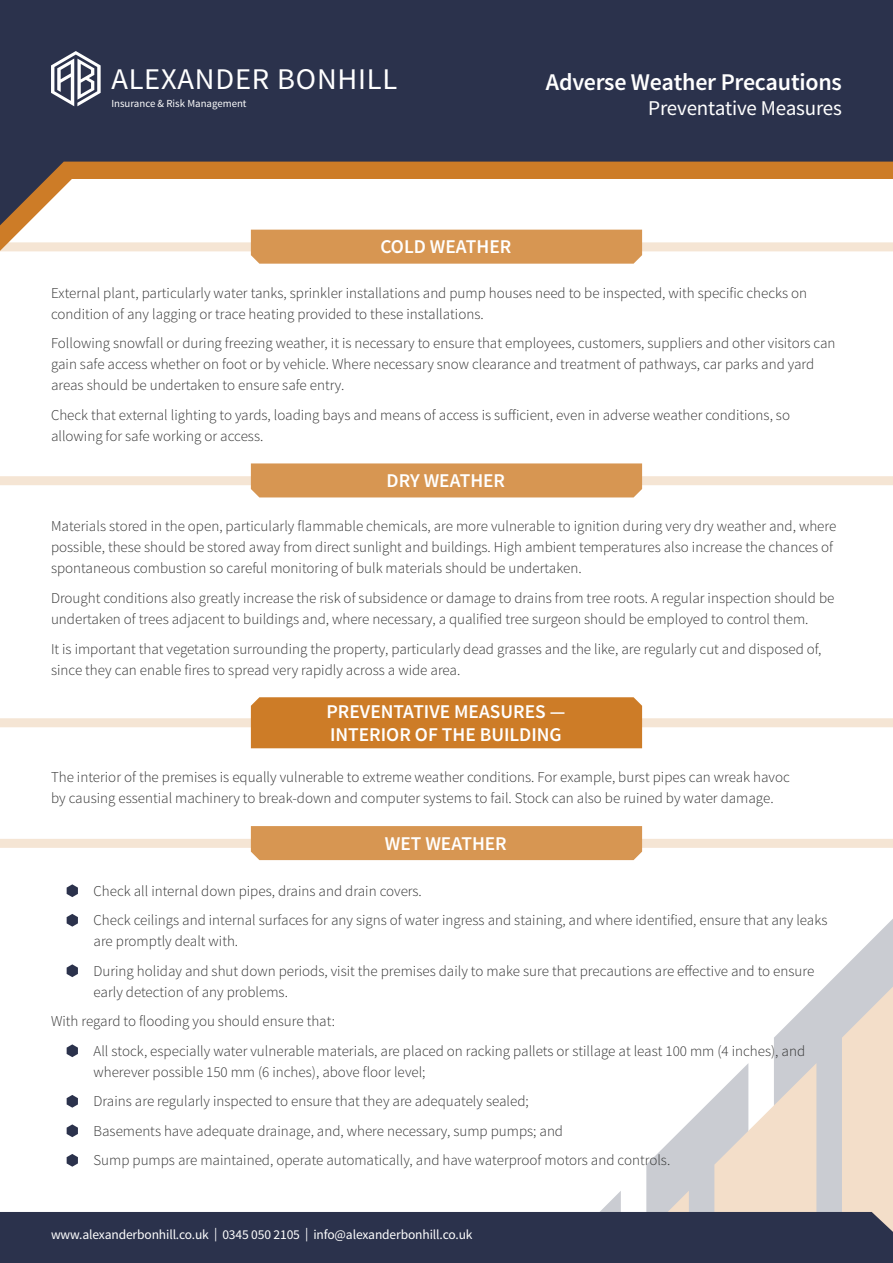
<style>
.page{position:relative;width:893px;height:1263px;background:#fff}
.page>*{position:absolute;margin:0;border:0;box-sizing:border-box;transform-origin:0 0}
.t1{font:30px "Source Sans Pro";letter-spacing:.025em;color:#fff}
.t2{font:600 24px "Source Sans Pro";letter-spacing:-.01em;color:#fff}
.t3{font:21px "Source Sans Pro";letter-spacing:-.01em;color:#fff}
.t4{font:600 19.5px/22.5px "Source Sans Pro";color:#fff}
.t5{font:300 15px/21px "Source Sans Pro";color:#333}
.t6{font:13.5px "Source Sans Pro";letter-spacing:-.01em;color:#fff}
.t7{font:10.8px "Source Sans Pro";color:#fff}
</style>
<div class="page">
<svg style="left:599px;top:1191px;width:22px;height:21px"></svg>
<svg style="left:646px;top:919px;width:247px;height:293px"></svg>
<svg style="left:67px;top:884px;width:11px;height:13px"></svg>
<svg style="left:67px;top:914px;width:11px;height:13px"></svg>
<svg style="left:67px;top:964px;width:11px;height:13px"></svg>
<svg style="left:67px;top:1044px;width:11px;height:13px"></svg>
<svg style="left:67px;top:1095px;width:11px;height:13px"></svg>
<svg style="left:67px;top:1124px;width:11px;height:13px"></svg>
<svg style="left:67px;top:1154px;width:11px;height:13px"></svg>
<div style="left:0;top:242px;width:893px;height:9px;background:#f5e5d4"></div>
<div style="left:251px;top:230px;width:391px;height:34px;background:#d79652"></div>
<div style="left:0;top:839px;width:893px;height:9px;background:#f5e5d4"></div>
<div style="left:251px;top:826px;width:391px;height:34px;background:#d79652"></div>
<div style="left:0;top:476px;width:893px;height:9px;background:#f5e5d4"></div>
<div style="left:251px;top:463px;width:391px;height:34px;background:#d79652"></div>
<div style="left:0;top:718px;width:893px;height:9px;background:#f5e5d4"></div>
<div style="left:251px;top:697px;width:391px;height:51px;background:#cd7c27"></div>
<svg style="left:0;top:225px;width:98px;height:26px"></svg>
<svg style="left:0;top:0;width:893px;height:225px;fill:#2b324c"></svg>
<svg style="left:51px;top:51px;width:50px;height:55px"></svg>
<div style="left:0;top:1212px;width:893px;height:51px;background:#2b324c"></div>
<h1 class="t1" style="left:111px;top:61px;width:287px">ALEXANDER BONHILL</h1>
<p class="t7" style="left:111px;top:96px;width:137px">Insurance &amp; Risk Management</p>
<h2 class="t2" style="left:546px;top:67px;width:297px">Adverse Weather Precautions</h2>
<h3 class="t3" style="left:648px;top:95px;width:195px">Preventative Measures</h3>
<h3 class="t4" style="left:380px;top:236px;width:132px">COLD WEATHER</h3>
<p class="t5" style="left:51px;top:282px;width:758px">External plant, particularly water tanks, sprinkler installations and pump houses need to be inspected, with specific checks on condition of any lagging or trace heating provided to these installations.</p>
<p class="t5" style="left:51px;top:333px;width:786px">Following snowfall or during freezing weather, it is necessary to ensure that employees, customers, suppliers and other visitors can gain safe access whether on foot or by vehicle. Where necessary snow clearance and treatment of pathways, car parks and yard areas should be undertaken to ensure safe entry.</p>
<p class="t5" style="left:51px;top:404px;width:740px">Check that external lighting to yards, loading bays and means of access is sufficient, even in adverse weather conditions, so allowing for safe working or access.</p>
<h3 class="t4" style="left:387px;top:470px;width:120px">DRY WEATHER</h3>
<p class="t5" style="left:51px;top:516px;width:787px">Materials stored in the open, particularly flammable chemicals, are more vulnerable to ignition during very dry weather and, where possible, these should be stored away from direct sunlight and buildings. High ambient temperatures also increase the chances of spontaneous combustion so careful monitoring of bulk materials should be undertaken.</p>
<p class="t5" style="left:51px;top:588px;width:785px">Drought conditions also greatly increase the risk of subsidence or damage to drains from tree roots. A regular inspection should be undertaken of trees adjacent to buildings and, where necessary, a qualified tree surgeon should be employed to control them.</p>
<p class="t5" style="left:51px;top:638px;width:772px">It is important that vegetation surrounding the property, particularly dead grasses and the like, are regularly cut and disposed of, since they can enable fires to spread very rapidly across a wide area.</p>
<h3 class="t4" style="left:326px;top:701px;width:240px">PREVENTATIVE MEASURES —<br>INTERIOR OF THE BUILDING</h3>
<p class="t5" style="left:51px;top:767px;width:740px">The interior of the premises is equally vulnerable to extreme weather conditions. For example, burst pipes can wreak havoc by causing essential machinery to break-down and computer systems to fail. Stock can also be ruined by water damage.</p>
<h3 class="t4" style="left:385px;top:832px;width:124px">WET WEATHER</h3>
<p class="t5" style="left:94px;top:876px;width:735px;line-height:29.5px">Check all internal down pipes, drains and drain covers.<br>Check ceilings and internal surfaces for any signs of water ingress and staining, and where identified, ensure that any leaks</p>
<p class="t5" style="left:94px;top:926px;width:722px;line-height:29.5px">are promptly dealt with.<br>During holiday and shut down periods, visit the premises daily to make sure that precautions are effective and to ensure</p>
<p class="t5" style="left:94px;top:981px;width:196px">early detection of any problems.</p>
<p class="t5" style="left:51px;top:1011px;width:285px">With regard to flooding you should ensure that:</p>
<p class="t5" style="left:94px;top:1040px;width:713px">All stock, especially water vulnerable materials, are placed on racking pallets or stillage at least 100 mm (4 inches), and</p>
<p class="t5" style="left:94px;top:1057px;width:578px;line-height:29.5px">wherever possible 150 mm (6 inches), above floor level;<br>Drains are regularly inspected to ensure that they are adequately sealed;<br>Basements have adequate drainage, and, where necessary, sump pumps; and<br>Sump pumps are maintained, operate automatically, and have waterproof motors and controls.</p>
<p class="t6" style="left:51px;top:1226px;width:423px">www.alexanderbonhill.co.uk | 0345 050 2105 | info@alexanderbonhill.co.uk</p>
</div>
